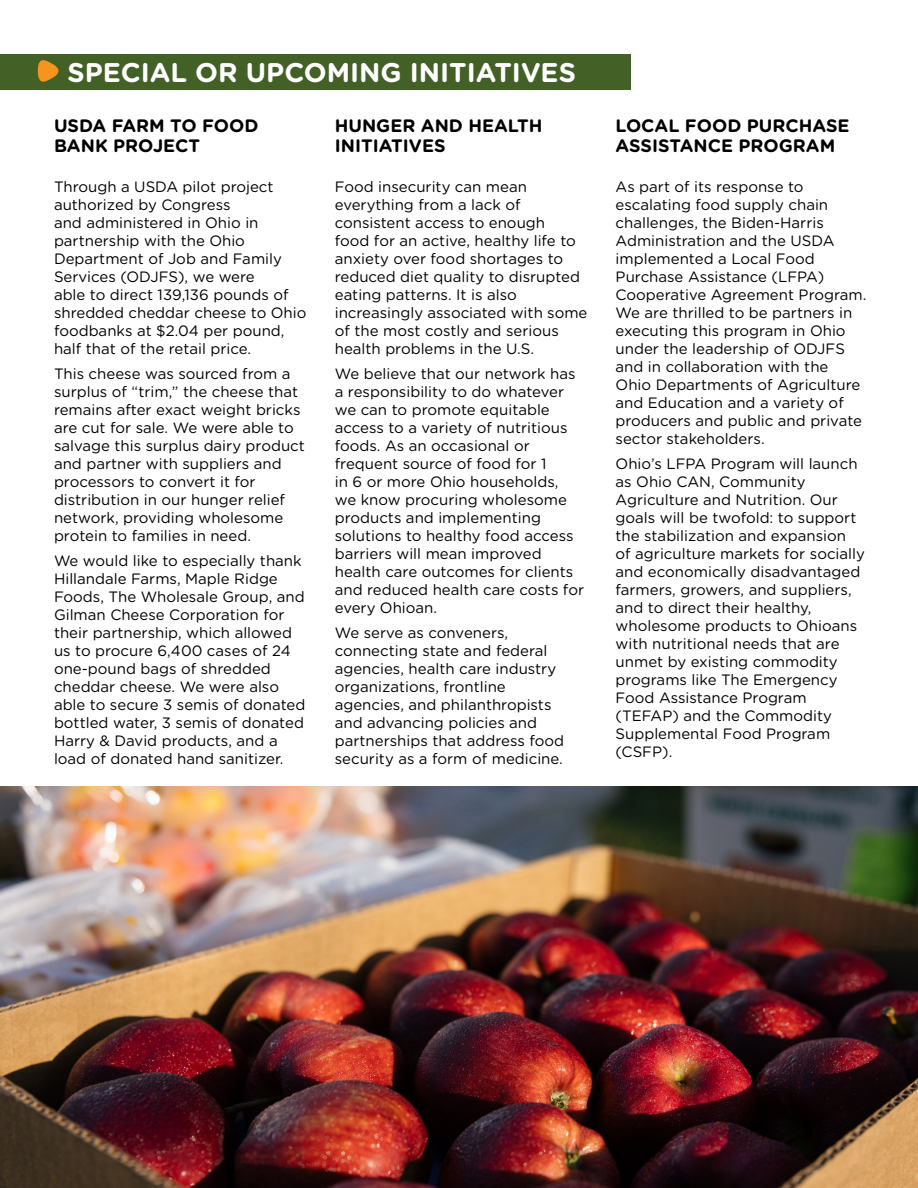
<style>
.page{position:relative;width:918px;height:1188px;background:#fff}
.page>*{position:absolute;margin:0;border:0;box-sizing:border-box;transform-origin:0 0}
.large_subheader_-_wh{font:700 27px "Gotham Rounded";color:#fff}
.small_subheader_-_bl{font:700 18px/19.5px "Gotham Rounded";color:#000}
.small_paragraph_-_bl{font:15px/18px "Gotham Rounded";color:#000}
</style>
<div class="page">
<div style="left:0;top:54px;width:631px;height:35px;background:#436026"></div>
<svg style="left:38px;top:60px;width:21px;height:22px"></svg>
<img style="left:0;top:787px;width:918px;height:401px">
<p class="large_subheader_-_wh" style="left:67px;top:52px;width:510px">SPECIAL OR UPCOMING INITIATIVES</p>
<p class="small_subheader_-_bl" style="left:54px;top:115px;width:206px">USDA FARM TO FOOD<br>BANK PROJECT</p>
<p class="small_subheader_-_bl" style="left:335px;top:115px;width:209px">HUNGER AND HEALTH<br>INITIATIVES</p>
<p class="small_subheader_-_bl" style="left:616px;top:115px;width:236px">LOCAL FOOD PURCHASE<br>ASSISTANCE PROGRAM</p>
<p class="small_paragraph_-_bl" style="left:335px;top:177px;width:254px">Food insecurity can mean everything from a lack of consistent access to enough<br>food for an active, healthy life to anxiety over food shortages to reduced diet quality to disrupted eating patterns. It is also increasingly associated with some of the most costly and serious health problems in the U.S.</p>
<p class="small_paragraph_-_bl" style="left:335px;top:364px;width:251px">We believe that our network has a responsibility to do whatever we can to promote equitable access to a variety of nutritious foods. As an occasional or frequent source of food for 1<br>in 6 or more Ohio households,<br>we know procuring wholesome products and implementing solutions to healthy food access barriers will mean improved health care outcomes for clients and reduced health care costs for every Ohioan.</p>
<p class="small_paragraph_-_bl" style="left:335px;top:623px;width:231px">We serve as conveners, connecting state and federal agencies, health care industry organizations, frontline agencies, and philanthropists and advancing policies and partnerships that address food security as a form of medicine.</p>
<p class="small_paragraph_-_bl" style="left:54px;top:177px;width:254px">Through a USDA pilot project authorized by Congress<br>and administered in Ohio in partnership with the Ohio<br>Department of Job and Family<br>Services (ODJFS), we were<br>able to direct 139,136 pounds of shredded cheddar cheese to Ohio foodbanks at $2.04 per pound, half that of the retail price.</p>
<p class="small_paragraph_-_bl" style="left:54px;top:364px;width:252px">This cheese was sourced from a surplus of “trim,” the cheese that remains after exact weight bricks are cut for sale. We were able to salvage this surplus dairy product and partner with suppliers and processors to convert it for distribution in our hunger relief network, providing wholesome protein to families in need.</p>
<p class="small_paragraph_-_bl" style="left:54px;top:551px;width:253px">We would like to especially thank<br>Hillandale Farms, Maple Ridge<br>Foods, The Wholesale Group, and<br>Gilman Cheese Corporation for their partnership, which allowed us to procure 6,400 cases of 24 one-pound bags of shredded cheddar cheese. We were also able to secure 3 semis of donated bottled water, 3 semis of donated<br>Harry &amp; David products, and a load of donated hand sanitizer.</p>
<p class="small_paragraph_-_bl" style="left:616px;top:177px;width:252px">As part of its response to escalating food supply chain challenges, the Biden-Harris<br>Administration and the USDA implemented a Local Food<br>Purchase Assistance (LFPA)<br>Cooperative Agreement Program.<br>We are thrilled to be partners in executing this program in Ohio under the leadership of ODJFS and in collaboration with the<br>Ohio Departments of Agriculture and Education and a variety of producers and public and private sector stakeholders.</p>
<p class="small_paragraph_-_bl" style="left:616px;top:454px;width:251px">Ohio’s LFPA Program will launch as Ohio CAN, Community<br>Agriculture and Nutrition. Our goals will be twofold: to support the stabilization and expansion of agriculture markets for socially and economically disadvantaged farmers, growers, and suppliers, and to direct their healthy, wholesome products to Ohioans with nutritional needs that are unmet by existing commodity programs like The Emergency<br>Food Assistance Program (TEFAP) and the Commodity<br>Supplemental Food Program (CSFP).</p>
</div>
